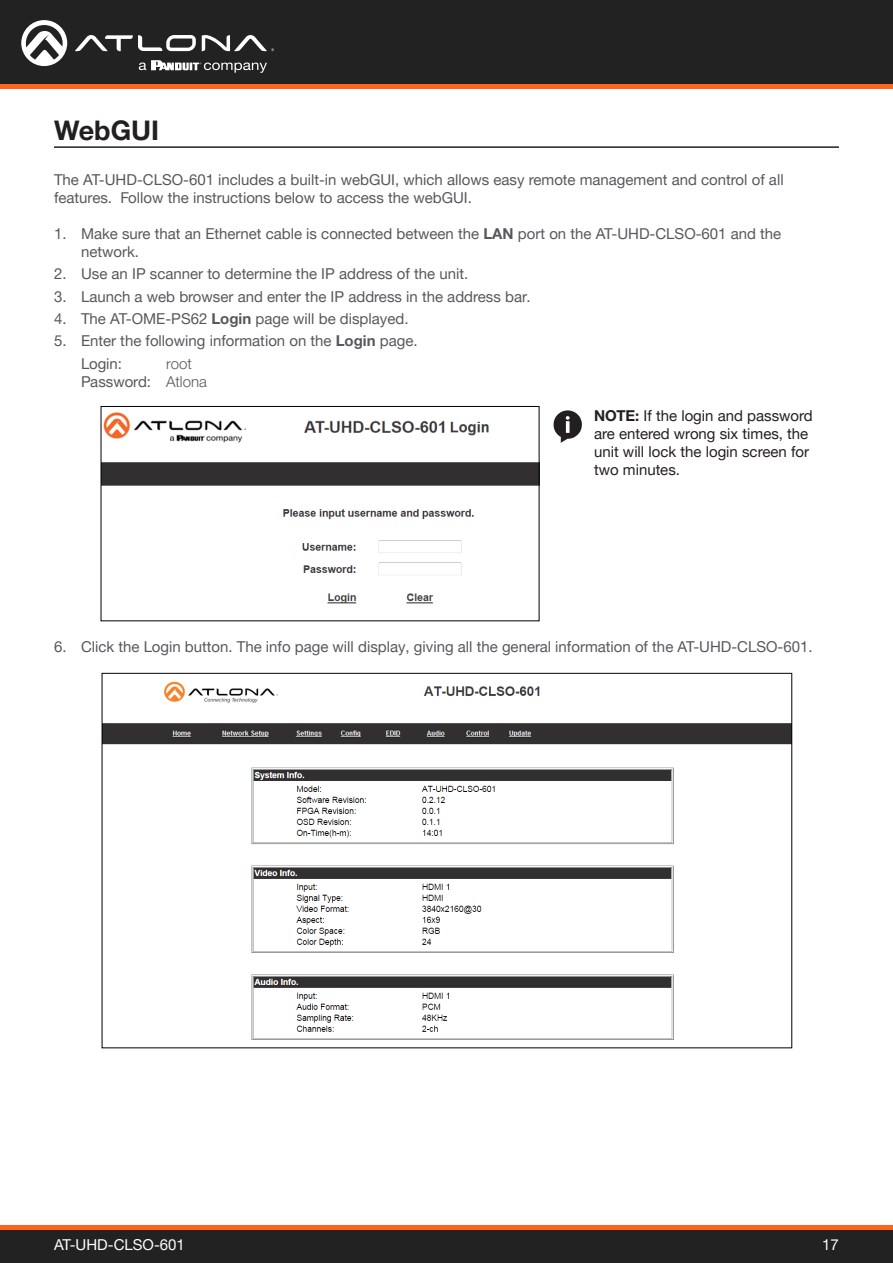
<style>
.page{position:relative;width:893px;height:1263px;background:#fff}
.page>*{position:absolute;margin:0;border:0;box-sizing:border-box;transform-origin:0 0}
.Section_Header{font:700 27px "Helvetica Neue LTW1 G";color:#231f20}
.General_Text{font:15px/18px "Helvetica Neue LTW1 G";color:#57585a}
.General_Text-2{font:15px/18px "Helvetica Neue LTW1 G";color:#231f20}
.t1{font:300 15px/18px "Helvetica Neue LTW1 G";color:#57585a}
.t2{font:15px "Helvetica Neue LTW1 G";color:#fff}
.s1{font-weight:700}
.s2{font-weight:400}
</style>
<div class="page">
<div style="left:0;top:1227px;width:893px;height:36px;background:#222"></div>
<hr style="left:0;top:1225px;width:893px;height:4px;background:#ff661c">
<div style="left:0;top:0;width:893px;height:84px;background:#222"></div>
<hr style="left:0;top:84px;width:893px;height:4px;background:#ff661c">
<svg style="left:75px;top:35px;width:121px;height:16px"></svg>
<svg style="left:202px;top:35px;width:72px;height:16px"></svg>
<svg style="left:21px;top:20px;width:46px;height:46px"></svg>
<svg style="left:139px;top:60px;width:128px;height:13px"></svg>
<hr style="left:54px;top:146px;width:785px;height:2px;background:#231f20">
<img style="left:103px;top:412px;width:434px;height:192px">
<div style="left:101px;top:406px;width:438px;height:215px;border:1px solid #000"></div>
<svg style="left:554px;top:410px;width:28px;height:33px"></svg>
<img style="left:104px;top:681px;width:686px;height:359px">
<p class="Section_Header" style="left:54px;top:113px;width:107px">WebGUI</p>
<p class="General_Text" style="left:54px;top:171px;width:731px">The AT-UHD-CLSO-601 includes a built-in webGUI, which allows easy remote management and control of all features. Follow the instructions below to access the webGUI.</p>
<p class="General_Text" style="left:81px;top:225px;width:702px;text-indent:-27px">1. Make sure that an Ethernet cable is connected between the <span class="s1">LAN</span> port on the AT-UHD-CLSO-601 and the network.</p>
<p class="General_Text" style="left:54px;top:265px;width:416px">2. Use an IP scanner to determine the IP address of the unit.</p>
<p class="General_Text" style="left:54px;top:287px;width:478px">3. Launch a web browser and enter the IP address in the address bar.</p>
<p class="General_Text" style="left:54px;top:309px;width:356px">4. The AT-OME-PS62 <span class="s1">Login</span> page will be displayed.</p>
<p class="General_Text" style="left:81px;top:329px;width:338px;line-height:23.4px;text-indent:-27px">5. Enter the following information on the <span class="s1">Login</span> page.<br>Login:</p>
<p class="t1" style="left:81px;top:355px;width:127px;text-indent:85px">root<br><span class="s2">Password:</span> Atlona</p>
<p class="General_Text-2" style="left:594px;top:407px;width:220px"><span class="s1">NOTE:</span> If the login and password are entered wrong six times, the unit will lock the login screen for two minutes.</p>
<p class="General_Text" style="left:54px;top:637px;width:760px">6. Click the Login button. The info page will display, giving all the general information of the AT-UHD-CLSO-601.</p>
<p class="t2" style="left:54px;top:1235px;width:132px">AT-UHD-CLSO-601</p>
<p class="t2" style="left:822px;top:1235px;width:18px">17</p>
</div>
